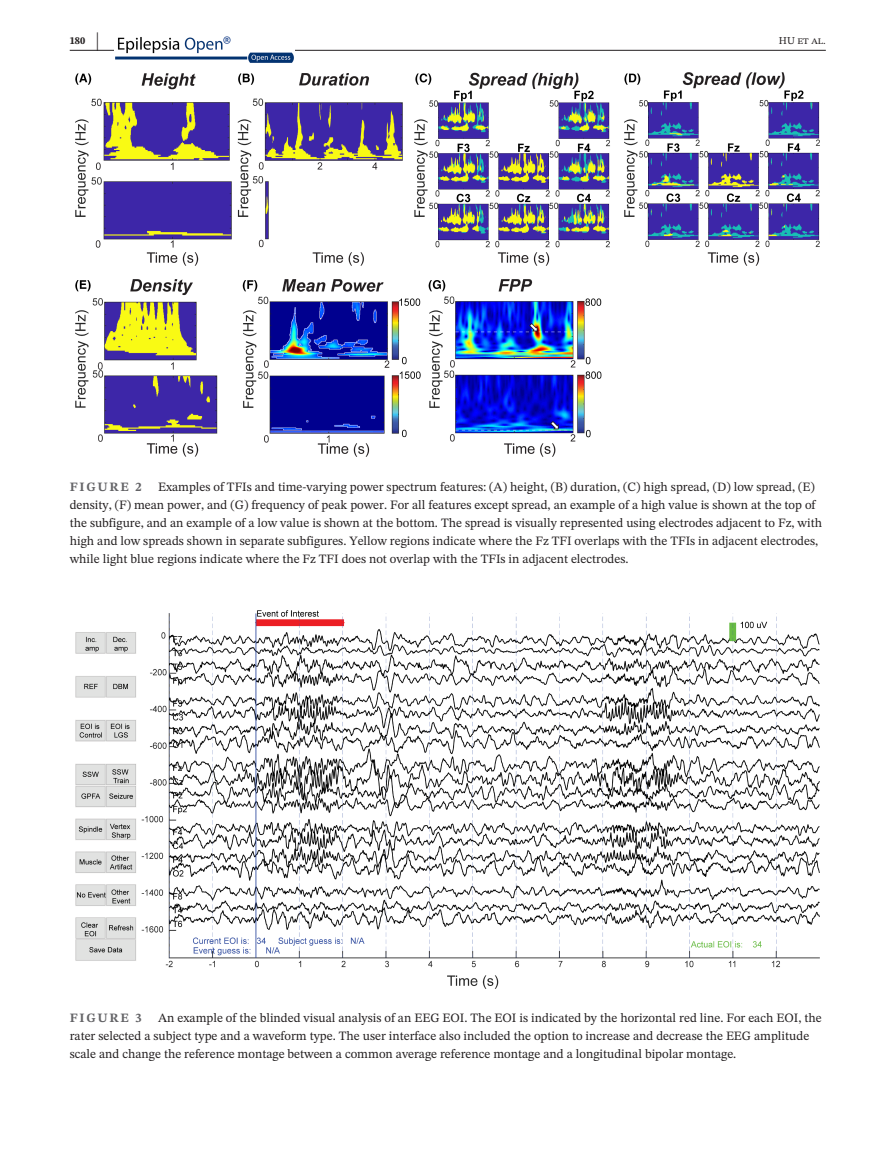
<style>
.page{position:relative;width:893px;height:1174px;background:#fff}
.page>*{position:absolute;margin:0;border:0;box-sizing:border-box;transform-origin:0 0}
.t1{font:12.75px/18px "STIX Two Text";color:#231f20}
.t2{font:700 12.75px "STIX Two Text";letter-spacing:.14em;color:#636366}
.t3{font:10.5px "STIX Two Text";color:#231f20}
.t4{font:700 10.5px "STIX Two Text";color:#231f20}
.s1{font-size:21.6px}
</style>
<div class="page">
<hr style="left:70px;top:50px;width:756px;height:1px;background:#231f20">
<img style="left:114px;top:36px;width:180px;height:27px">
<img style="left:75px;top:72px;width:745px;height:385px">
<img style="left:75px;top:610px;width:745px;height:379px">
<p class="t4" style="left:70px;top:33px;width:31px">180 <span class="s1">|</span></p>
<p class="t3" style="left:779px;top:33px;width:48px">HU et al.</p>
<p class="t1" style="left:70px;top:477px;width:754px;text-indent:88px">Examples of TFIs and time-varying power spectrum features: (A) height, (B) duration, (C) high spread, (D) low spread, (E) density, (F) mean power, and (G) frequency of peak power. For all features except spread, an example of a high value is shown at the top of the subfigure, and an example of a low value is shown at the bottom. The spread is visually represented using electrodes adjacent to Fz, with high and low spreads shown in separate subfigures. Yellow regions indicate where the Fz TFI overlaps with the TFIs in adjacent electrodes, while light blue regions indicate where the Fz TFI does not overlap with the TFIs in adjacent electrodes.</p>
<p class="t2" style="left:70px;top:477px;width:73px">FIGURE 2</p>
<p class="t1" style="left:70px;top:1009px;width:754px;text-indent:88px">An example of the blinded visual analysis of an EEG EOI. The EOI is indicated by the horizontal red line. For each EOI, the rater selected a subject type and a waveform type. The user interface also included the option to increase and decrease the EEG amplitude scale and change the reference montage between a common average reference montage and a longitudinal bipolar montage.</p>
<p class="t2" style="left:70px;top:1009px;width:74px">FIGURE 3</p>
</div>
